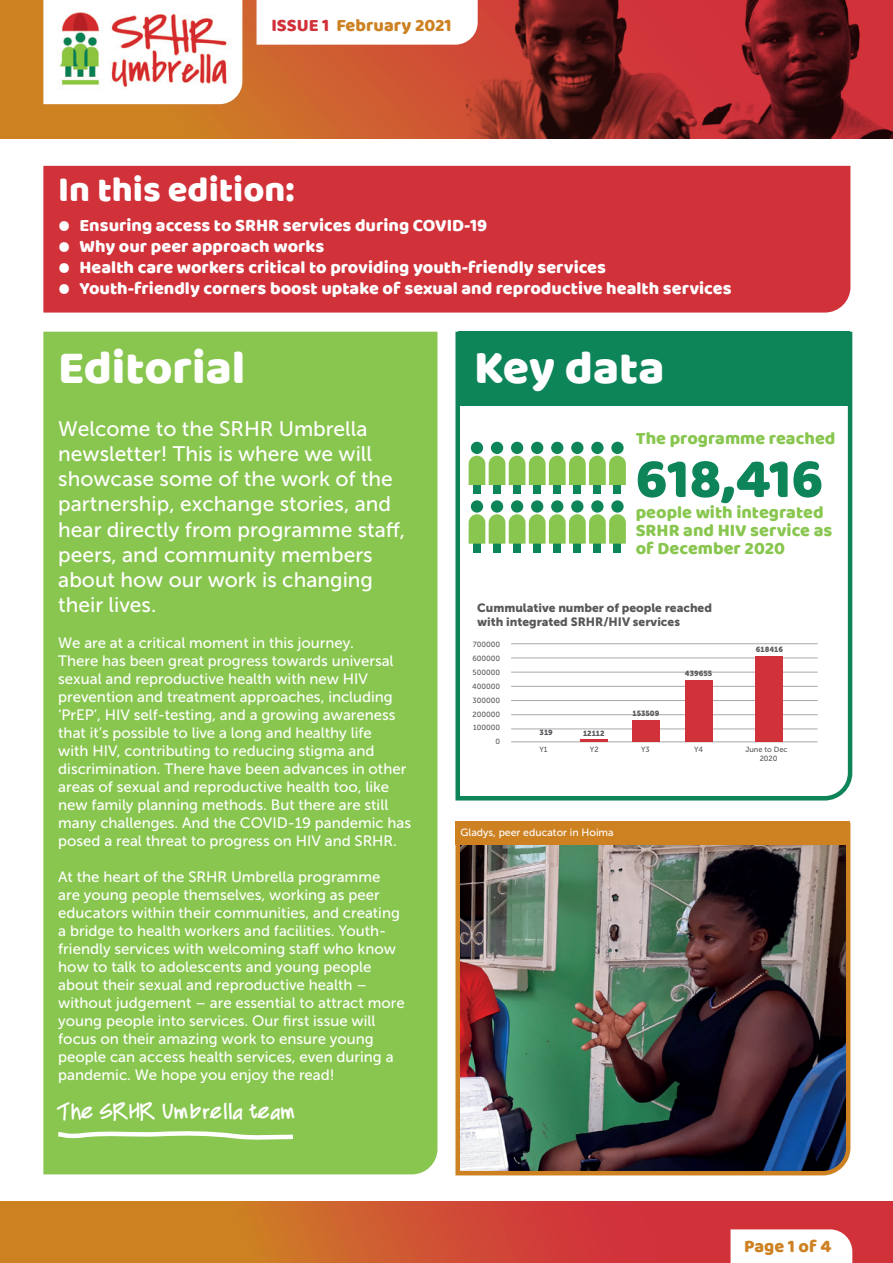
<style>
.page{position:relative;width:893px;height:1263px;background:#fff}
.page>*{position:absolute;margin:0;border:0;box-sizing:border-box;transform-origin:0 0}
.t1{font:57px "Baloo";letter-spacing:-.005em;color:#0e8459}
.t2{font:48px "Baloo";color:#fff}
.t3{font:36px "Baloo";color:#fff}
.t4{font:21px/25.2px "Museo Sans 500";color:#fff}
.t5{font:21px "Mix CD";letter-spacing:-.01em;color:#fff}
.t6{font:18px "Baloo";color:#fff}
.t7{font:18px/18px "Baloo";color:#89c650}
.t8{font:18px "Baloo";color:#cd8121}
.t9{font:15px/18px "Museo Sans 500";color:#fff}
.t10{font:12px/14.4px "Museo Sans 900";color:#57585a}
.t11{font:10.5px "Museo Sans 500";color:#fff}
.t12{font:7.5px/14px "Museo Sans 500";color:#57585a;text-align:right}
.t13{font:7.5px "Museo Sans 900";color:#57585a}
.s1{color:#d13139}
.s2{font-size:39px}
</style>
<div class="page">
<div style="left:43px;top:166px;width:807px;height:147px;background:#d13139"></div>
<svg style="left:455px;top:331px;width:398px;height:470px"></svg>
<img style="left:455px;top:821px;width:396px;height:355px">
<div style="left:43px;top:332px;width:394px;height:842px;background:#89c650"></div>
<svg style="left:0;top:0;width:464px;height:138px;background:#ce6b2b"></svg>
<svg style="left:0;top:1201px;width:893px;height:62px;background:#cf582f"></svg>
<svg style="left:43px;top:0;width:199px;height:104px"></svg>
<img style="left:52px;top:9px;width:181px;height:81px">
<svg style="left:257px;top:0;width:207px;height:45px"></svg>
<svg style="left:730px;top:1229px;width:122px;height:34px"></svg>
<div style="left:468px;top:593px;width:366px;height:181px;background:#fff"></div>
<hr style="left:511px;top:643px;width:307px;height:1px;background:#a8a9ad">
<hr style="left:511px;top:657px;width:307px;height:1px;background:#a8a9ad">
<hr style="left:511px;top:672px;width:307px;height:1px;background:#a8a9ad">
<hr style="left:511px;top:686px;width:307px;height:1px;background:#a8a9ad">
<hr style="left:511px;top:700px;width:307px;height:1px;background:#a8a9ad">
<hr style="left:511px;top:714px;width:307px;height:1px;background:#a8a9ad">
<hr style="left:511px;top:728px;width:307px;height:1px;background:#a8a9ad">
<hr style="left:511px;top:741px;width:307px;height:1px;background:#a8a9ad">
<hr style="left:580px;top:739px;width:28px;height:3px;background:#d13139">
<div style="left:632px;top:720px;width:28px;height:22px;background:#d13139"></div>
<div style="left:756px;top:656px;width:27px;height:86px;background:#d13139"></div>
<div style="left:685px;top:680px;width:28px;height:62px;background:#d13139"></div>
<div style="left:471px;top:442px;width:12px;height:12px;background:#0e8459;border-radius:50%"></div>
<div style="left:473px;top:479px;width:8px;height:15px;background:#0e8459"></div>
<div style="left:531px;top:442px;width:12px;height:12px;background:#0e8459;border-radius:50%"></div>
<div style="left:533px;top:479px;width:8px;height:15px;background:#0e8459"></div>
<div style="left:491px;top:442px;width:12px;height:12px;background:#0e8459;border-radius:50%"></div>
<div style="left:493px;top:479px;width:8px;height:15px;background:#0e8459"></div>
<div style="left:551px;top:442px;width:12px;height:12px;background:#0e8459;border-radius:50%"></div>
<div style="left:554px;top:479px;width:7px;height:15px;background:#0e8459"></div>
<div style="left:591px;top:442px;width:13px;height:12px;background:#0e8459;border-radius:50%"></div>
<div style="left:594px;top:479px;width:7px;height:15px;background:#0e8459"></div>
<div style="left:511px;top:442px;width:12px;height:12px;background:#0e8459;border-radius:50%"></div>
<div style="left:513px;top:479px;width:8px;height:15px;background:#0e8459"></div>
<div style="left:571px;top:442px;width:12px;height:12px;background:#0e8459;border-radius:50%"></div>
<div style="left:574px;top:479px;width:7px;height:15px;background:#0e8459"></div>
<div style="left:611px;top:442px;width:13px;height:12px;background:#0e8459;border-radius:50%"></div>
<div style="left:614px;top:479px;width:7px;height:15px;background:#0e8459"></div>
<svg style="left:469px;top:456px;width:157px;height:29px"></svg>
<div style="left:471px;top:500px;width:12px;height:13px;background:#0e8459;border-radius:50%"></div>
<div style="left:473px;top:538px;width:8px;height:14px;background:#0e8459"></div>
<div style="left:531px;top:500px;width:12px;height:13px;background:#0e8459;border-radius:50%"></div>
<div style="left:533px;top:538px;width:8px;height:14px;background:#0e8459"></div>
<div style="left:491px;top:500px;width:12px;height:13px;background:#0e8459;border-radius:50%"></div>
<div style="left:493px;top:538px;width:8px;height:14px;background:#0e8459"></div>
<div style="left:551px;top:500px;width:12px;height:13px;background:#0e8459;border-radius:50%"></div>
<div style="left:554px;top:538px;width:7px;height:14px;background:#0e8459"></div>
<svg style="left:591px;top:500px;width:13px;height:13px"></svg>
<div style="left:594px;top:538px;width:7px;height:14px;background:#0e8459"></div>
<div style="left:511px;top:500px;width:12px;height:13px;background:#0e8459;border-radius:50%"></div>
<div style="left:513px;top:538px;width:8px;height:14px;background:#0e8459"></div>
<div style="left:571px;top:500px;width:12px;height:13px;background:#0e8459;border-radius:50%"></div>
<div style="left:574px;top:538px;width:7px;height:14px;background:#0e8459"></div>
<svg style="left:611px;top:500px;width:13px;height:13px"></svg>
<div style="left:614px;top:538px;width:7px;height:14px;background:#0e8459"></div>
<svg style="left:469px;top:514px;width:157px;height:30px"></svg>
<svg style="left:54px;top:1127px;width:243px;height:16px"></svg>
<img style="left:464px;top:0;width:429px;height:138px">
<div style="left:455px;top:822px;width:395px;height:23px;background:#cd8121"></div>
<p class="t8" style="left:271px;top:15px;width:182px"><span class="s1">ISSUE 1</span> February 2021</p>
<h3 class="t3" style="left:58px;top:168px;width:238px">In this edition:</h3>
<p class="t6" style="left:58px;top:214px;width:431px"><span class="s2">•</span> Ensuring access to SRHR services during COVID-19</p>
<p class="t6" style="left:58px;top:235px;width:267px"><span class="s2">•</span> Why our peer approach works</p>
<p class="t6" style="left:58px;top:256px;width:549px"><span class="s2">•</span> Health care workers critical to providing youth-friendly services</p>
<p class="t6" style="left:58px;top:277px;width:675px"><span class="s2">•</span> Youth-friendly corners boost uptake of sexual and reproductive health services</p>
<h2 class="t2" style="left:58px;top:338px;width:188px">Editorial</h2>
<h2 class="t2" style="left:474px;top:338px;width:192px">Key data</h2>
<p class="t4" style="left:58px;top:416px;width:349px">Welcome to the SRHR Umbrella newsletter! This is where we will showcase some of the work of the partnership, exchange stories, and hear directly from programme staff, peers, and community members about how our work is changing their lives.</p>
<p class="t9" style="left:58px;top:634px;width:354px">We are at a critical moment in this journey.<br>There has been great progress towards universal sexual and reproductive health with new HIV prevention and treatment approaches, including ‘PrEP’, HIV self-testing, and a growing awareness that it’s possible to live a long and healthy life<br>with HIV, contributing to reducing stigma and discrimination. There have been advances in other areas of sexual and reproductive health too, like new family planning methods. But there are still many challenges. And the COVID-19 pandemic has posed a real threat to progress on HIV and SRHR.</p>
<p class="t9" style="left:58px;top:868px;width:348px">At the heart of the SRHR Umbrella programme are young people themselves, working as peer educators within their communities, and creating a bridge to health workers and facilities. Youth&shy;friendly services with welcoming staff who know how to talk to adolescents and young people about their sexual and reproductive health – without judgement – are essential to attract more young people into services. Our first issue will focus on their amazing work to ensure young people can access health services, even during a pandemic. We hope you enjoy the read!</p>
<h3 class="t5" style="left:58px;top:1101px;width:239px">The SRHR Umbrella team</h3>
<p class="t7" style="left:636px;top:429px;width:201px">The programme reached</p>
<h1 class="t1" style="left:636px;top:444px;width:189px">618,416</h1>
<p class="t7" style="left:636px;top:503px;width:198px">people with integrated<br>SRHR and HIV service as of December 2020</p>
<p class="t10" style="left:477px;top:600px;width:236px">Cummulative number of people reached with integrated SRHR/HIV services</p>
<p class="t12" style="left:472px;top:637px;width:29px">700000<br>600000<br>500000<br>400000<br>300000<br>200000<br>100000<br>0</p>
<p class="t12" style="left:539px;top:742px;width:10px">Y1</p>
<p class="t12" style="left:590px;top:742px;width:10px">Y2</p>
<p class="t12" style="left:641px;top:742px;width:10px">Y3</p>
<p class="t12" style="left:694px;top:742px;width:10px">Y4</p>
<p class="t12" style="left:745px;top:744px;width:44px;line-height:9px;text-align:center">June to Dec<br>2020</p>
<p class="t13" style="left:756px;top:645px;width:29px">618416</p>
<p class="t13" style="left:685px;top:669px;width:29px">439655</p>
<p class="t13" style="left:633px;top:709px;width:28px">153509</p>
<p class="t13" style="left:540px;top:728px;width:15px">319</p>
<p class="t13" style="left:583px;top:729px;width:23px">12112</p>
<p class="t11" style="left:461px;top:827px;width:155px">Gladys, peer educator in Hoima</p>
<p class="t8" style="left:744px;top:1235px;width:89px">Page 1 of 4</p>
</div>
